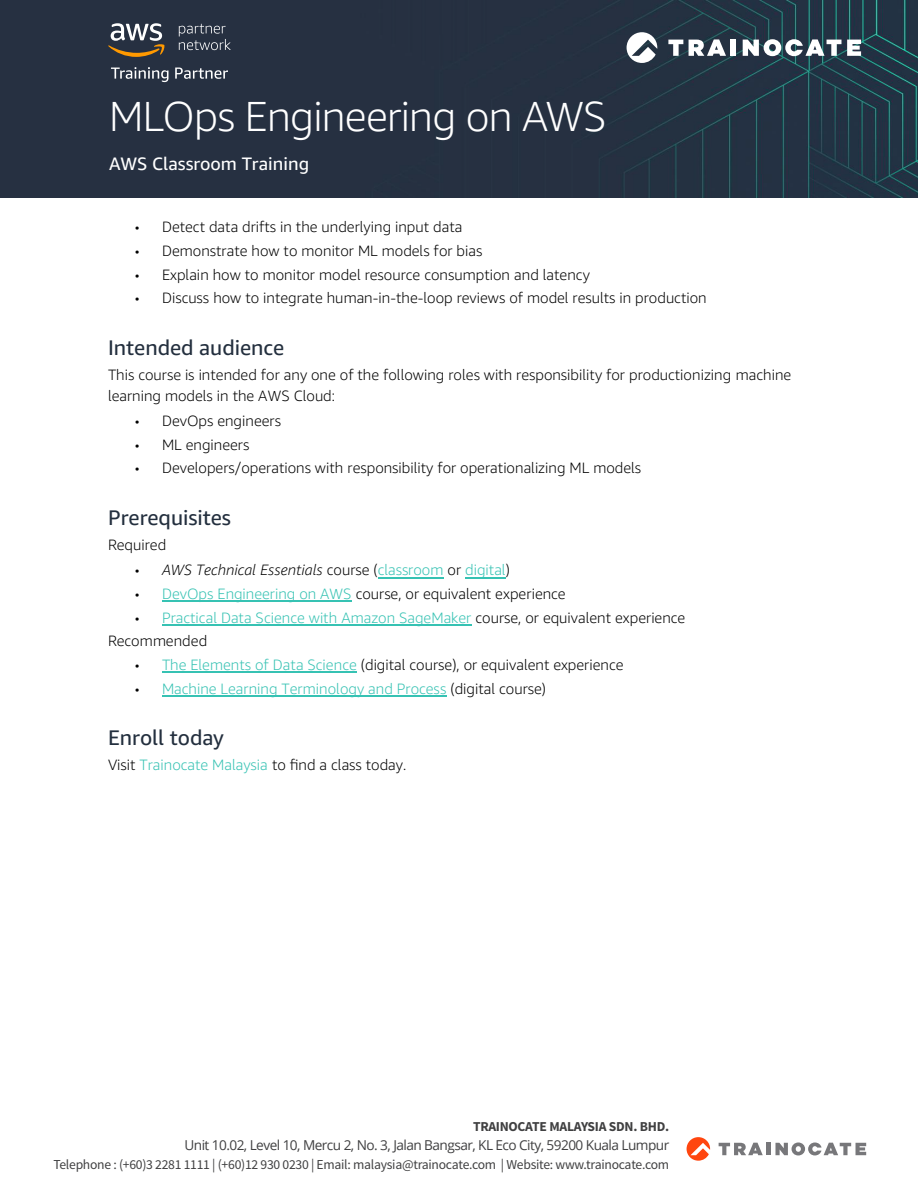
<style>
.page{position:relative;width:918px;height:1188px;background:#fff}
.page>*{position:absolute;margin:0;border:0;box-sizing:border-box;transform-origin:0 0}
.t1{font:300 42px "Amazon Ember";letter-spacing:-.02em;color:#fff}
.t2{font:21px "Amazon Ember";color:#232f3e}
.t3{font:18px "Amazon Ember";color:#fff}
.t4{font:300 15px/20.2px "Amazon Ember";color:#000}
.t5{font:300 15px "Amazon Ember";color:#36c2b3}
.t6{font:italic 300 15px "Amazon Ember";color:#000}
.t7{font:13.65px "Source Sans Pro";letter-spacing:-.02em;color:#404041}
.t8{font:13.65px "Open Sans";letter-spacing:-.04em;color:#404041}
.t9{font:700 13.65px "Source Sans Pro";letter-spacing:-.02em;color:#404041}
.s1{font-family:"Myriad Pro";font-weight:400}
.s2{font-family:"Myriad Pro";font-weight:400;font-style:normal}
.s3{font-style:normal}
.s4{font-style:normal;color:#36c2b3}
.s5{color:#36c2b3}
.s6{font-family:"Myriad Pro";font-weight:400;color:#000}
.s7{color:#000}
</style>
<div class="page">
<hr style="left:378px;top:577px;width:66px;height:1px;background:#36c2b3">
<hr style="left:465px;top:577px;width:41px;height:1px;background:#36c2b3">
<hr style="left:162px;top:601px;width:190px;height:1px;background:#36c2b3">
<hr style="left:162px;top:624px;width:309px;height:2px;background:#36c2b3">
<hr style="left:162px;top:672px;width:195px;height:1px;background:#36c2b3">
<hr style="left:162px;top:695px;width:285px;height:2px;background:#36c2b3">
<svg style="left:687px;top:1137px;width:23px;height:24px"></svg>
<hr style="left:766px;top:1143px;width:4px;height:12px;background:#77777a">
<svg style="left:719px;top:1143px;width:44px;height:12px"></svg>
<svg style="left:775px;top:1143px;width:91px;height:12px"></svg>
<div style="left:0;top:0;width:918px;height:197px;background:#263041"></div>
<svg style="left:627px;top:32px;width:30px;height:31px"></svg>
<svg style="left:668px;top:40px;width:15px;height:16px"></svg>
<div style="left:730px;top:40px;width:6px;height:16px;background:#fff"></div>
<svg style="left:689px;top:39px;width:37px;height:17px"></svg>
<svg style="left:847px;top:40px;width:14px;height:16px"></svg>
<svg style="left:743px;top:39px;width:98px;height:17px"></svg>
<svg style="left:108px;top:23px;width:57px;height:34px;background:#696561"></svg>
<svg style="left:179px;top:24px;width:52px;height:26px"></svg>
<svg style="left:111px;top:67px;width:58px;height:15px"></svg>
<svg style="left:175px;top:68px;width:53px;height:11px"></svg>
<h1 class="t1" style="left:109px;top:91px;width:499px">MLOps Engineering on AWS</h1>
<p class="t3" style="left:109px;top:153px;width:202px">AWS Classroom Training</p>
<p class="t4" style="left:135px;top:217px;width:329px"><span class="s1">•</span> Detect data drifts in the underlying input data</p>
<p class="t4" style="left:135px;top:241px;width:349px"><span class="s1">•</span> Demonstrate how to monitor ML models for bias</p>
<p class="t4" style="left:135px;top:264px;width:456px"><span class="s1">•</span> Explain how to monitor model resource consumption and latency</p>
<p class="t4" style="left:135px;top:288px;width:573px"><span class="s1">•</span> Discuss how to integrate human-in-the-loop reviews of model results in production</p>
<h2 class="t2" style="left:108px;top:336px;width:178px">Intended audience</h2>
<p class="t4" style="left:108px;top:365px;width:685px">This course is intended for any one of the following roles with responsibility for productionizing machine learning models in the AWS Cloud:</p>
<p class="t4" style="left:135px;top:410px;width:148px"><span class="s1">•</span> DevOps engineers</p>
<p class="t4" style="left:135px;top:434px;width:116px"><span class="s1">•</span> ML engineers</p>
<p class="t4" style="left:135px;top:458px;width:508px"><span class="s1">•</span> Developers/operations with responsibility for operationalizing ML models</p>
<h2 class="t2" style="left:108px;top:505px;width:125px">Prerequisites</h2>
<p class="t4" style="left:108px;top:535px;width:60px">Required</p>
<p class="t6" style="left:135px;top:561px;width:376px"><span class="s2">•</span> AWS Technical Essentials <span class="s3">course (</span><span class="s4">classroom</span> <span class="s3">or</span> <span class="s4">digital</span><span class="s3">)</span></p>
<p class="t4" style="left:135px;top:584px;width:432px"><span class="s1">•</span> <span class="s5">DevOps Engineering on AWS</span> course, or equivalent experience</p>
<p class="t4" style="left:108px;top:606px;width:579px;line-height:23.2px;text-indent:27px"><span class="s1">•</span> <span class="s5">Practical Data Science with Amazon SageMaker</span> course, or equivalent experience<br>Recommended</p>
<p class="t4" style="left:135px;top:655px;width:490px"><span class="s1">•</span> <span class="s5">The Elements of Data Science</span> (digital course), or equivalent experience</p>
<p class="t5" style="left:135px;top:679px;width:413px"><span class="s6">•</span> Machine Learning Terminology and Process <span class="s7">(digital course)</span></p>
<h2 class="t2" style="left:108px;top:726px;width:117px">Enroll today</h2>
<p class="t4" style="left:108px;top:754px;width:300px">Visit <span class="s5">Trainocate Malaysia</span> to find a class today.</p>
<p class="t9" style="left:473px;top:1117px;width:198px">TRAINOCATE MALAYSIA SDN. BHD.</p>
<p class="t8" style="left:184px;top:1135px;width:486px">Unit 10.02, Level 10, Mercu 2, No. 3, Jalan Bangsar, KL Eco City, 59200 Kuala Lumpur</p>
<p class="t7" style="left:53px;top:1156px;width:617px">Telephone : (+60)3 2281 1111 | (+60)12 930 0230 | Email: malaysia@trainocate.com | Website: www.trainocate.com</p>
</div>
